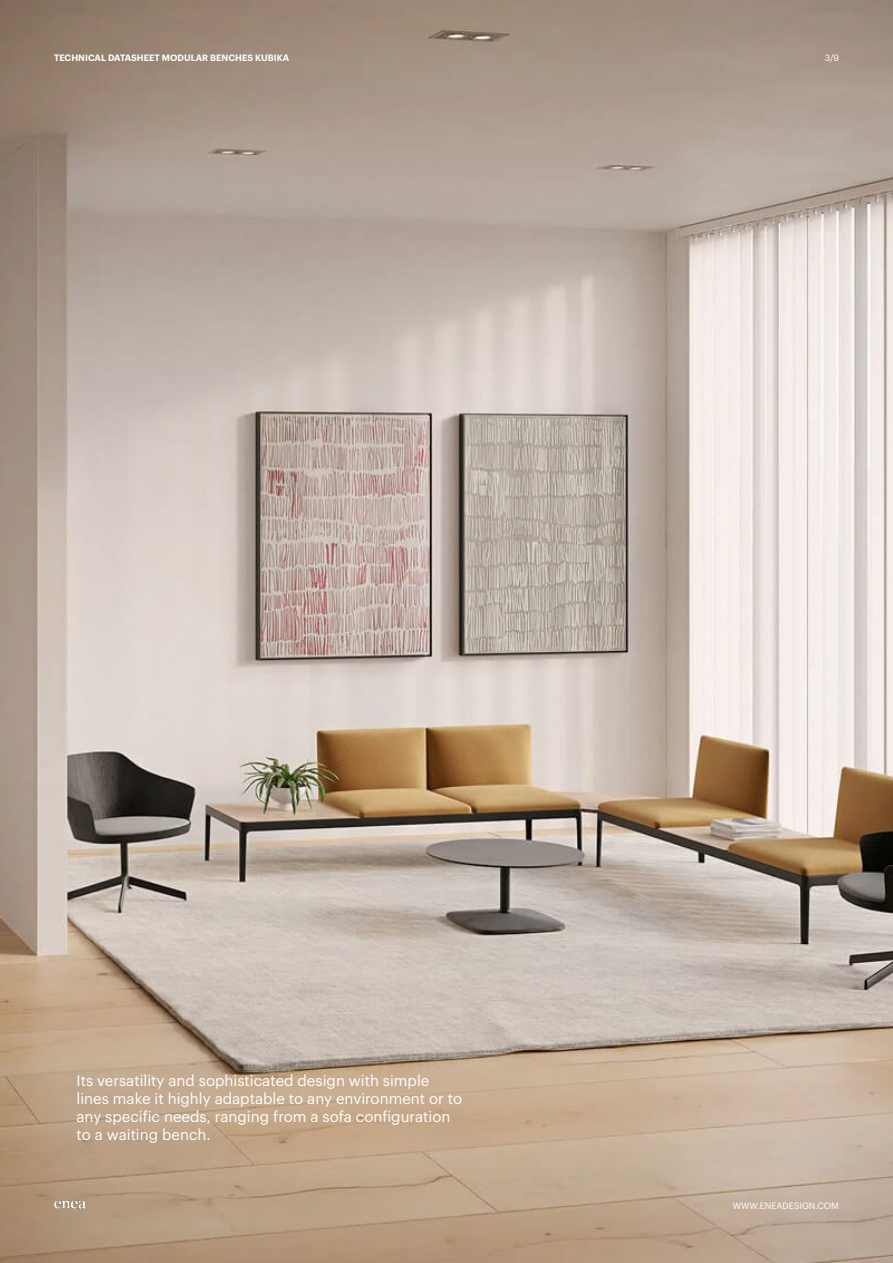
<style>
.page{position:relative;width:893px;height:1263px;background:#fff}
.page>*{position:absolute;margin:0;border:0;box-sizing:border-box;transform-origin:0 0}
.t1{font:15px/18px "Graphik";color:#fff}
.t2{font:600 9px "Graphik";color:#fff}
.t3{font:9px "Graphik";color:#fff}
</style>
<div class="page">
<img style="left:0;top:0;width:893px;height:1263px">
<img style="left:54px;top:1200px;width:31px;height:9px">
<p class="t2" style="left:54px;top:51px;width:237px">TECHNICAL DATASHEET MODULAR BENCHES KUBIKA</p>
<p class="t3" style="left:825px;top:51px;width:16px">3/9</p>
<p class="t1" style="left:77px;top:1070px;width:387px">Its versatility and sophisticated design with simple lines make it highly adaptable to any environment or to any specific needs, ranging from a sofa configuration to a waiting bench.</p>
<p class="t3" style="left:733px;top:1199px;width:108px">WWW.ENEADESIGN.COM</p>
</div>
